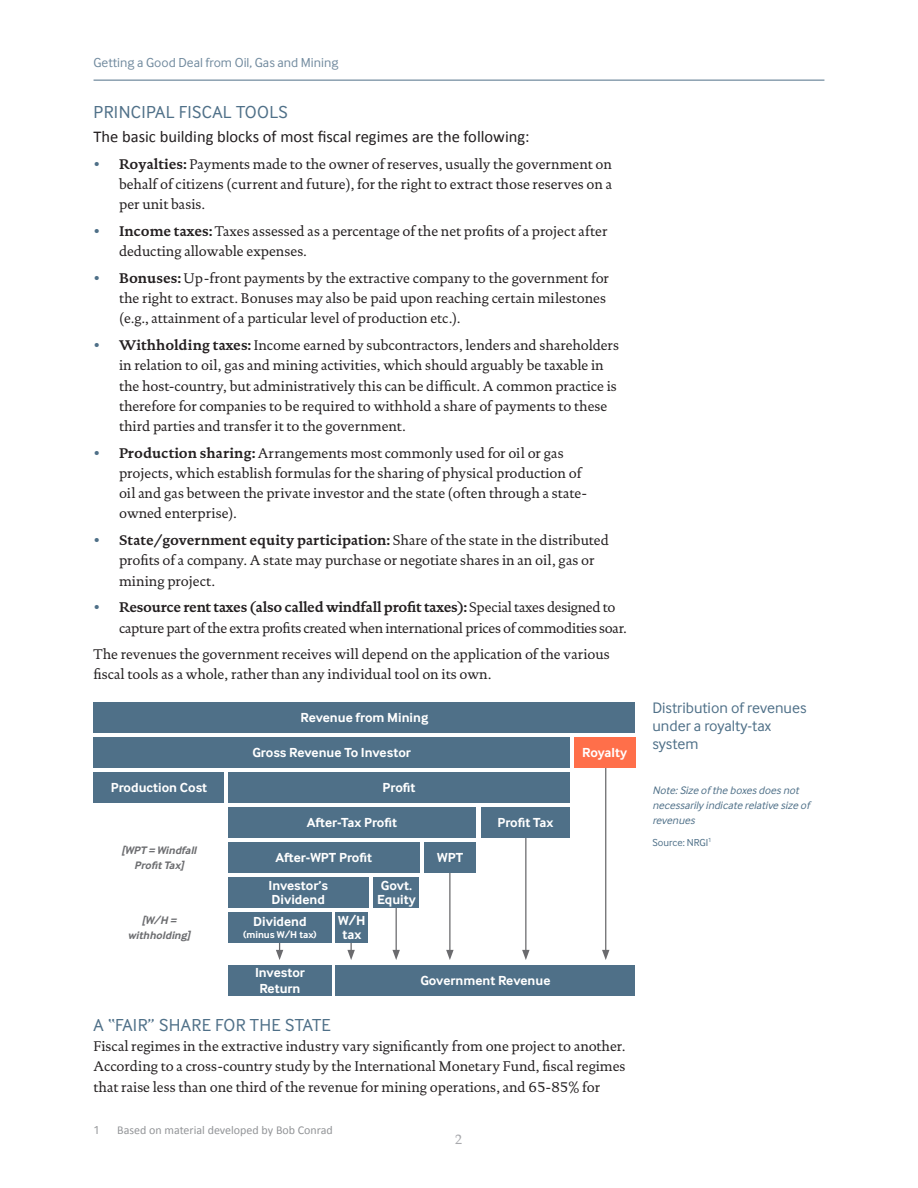
<style>
.page{position:relative;width:918px;height:1188px;background:#fff}
.page>*{position:absolute;margin:0;border:0;box-sizing:border-box;transform-origin:0 0}
.Subhead_1{font:18px "Inter Face";letter-spacing:.02em;color:#4f7088}
.t1{font:700 16.95px "Inter Face";color:#fff}
.t2{font:16.5px "Calibri";color:#231f20}
.Table_chart_head{font:15.75px/18px "Inter Face";color:#4f7088}
.Body{font:14.25px/20.2px "DTL Documenta T";color:#231f20}
.Body-2{font:14.25px/20.2px "DTL Documenta T";letter-spacing:-.02em;color:#231f20}
.t3{font:700 13.65px/13.6px "Inter Face";color:#fff;text-align:center}
.Running_head{font:13.5px "Inter Face";color:#728b9f}
.Table_text_body{font:13.5px "DTL Documenta T";color:#a8a9ad}
.Footnote_first{font:12px "Calibri";color:#939598}
.Footnote_first-2{font:12px "Inter Face";color:#939598}
.Table_chart_head-2{font:italic 11.25px/15px "Inter Face";color:#4f7088}
.t4{font:italic 700 11.25px/15px "Inter Face";color:#6c6d70;text-align:center}
.Source{font:10.5px "Inter Face";color:#4f7088}
.t5{font:700 10.2px "Inter Face";color:#fff}
.s1{font-weight:700;color:#4f7088}
.s2{font-weight:700}
</style>
<div class="page">
<hr style="left:94px;top:80px;width:730px;height:1px;background:#4f7088">
<hr style="left:279px;top:918px;width:1px;height:34px;background:#6b6b6e">
<svg style="left:276px;top:950px;width:7px;height:10px"></svg>
<hr style="left:351px;top:918px;width:1px;height:34px;background:#6b6b6e">
<svg style="left:347px;top:950px;width:8px;height:10px"></svg>
<hr style="left:396px;top:899px;width:1px;height:53px;background:#6b6b6e">
<svg style="left:392px;top:950px;width:8px;height:10px"></svg>
<hr style="left:449px;top:867px;width:2px;height:85px;background:#6b6b6e">
<svg style="left:446px;top:950px;width:8px;height:10px"></svg>
<hr style="left:525px;top:828px;width:1px;height:124px;background:#6b6b6e">
<svg style="left:522px;top:950px;width:8px;height:10px"></svg>
<hr style="left:605px;top:756px;width:1px;height:196px;background:#6b6b6e">
<svg style="left:602px;top:950px;width:7px;height:10px"></svg>
<div style="left:94px;top:702px;width:541px;height:31px;background:#4f7088"></div>
<div style="left:94px;top:772px;width:130px;height:31px;background:#4f7088"></div>
<div style="left:228px;top:772px;width:342px;height:31px;background:#4f7088"></div>
<div style="left:336px;top:965px;width:299px;height:31px;background:#4f7088"></div>
<div style="left:228px;top:965px;width:104px;height:31px;background:#4f7088"></div>
<div style="left:228px;top:807px;width:248px;height:31px;background:#4f7088"></div>
<div style="left:481px;top:807px;width:89px;height:31px;background:#4f7088"></div>
<div style="left:228px;top:877px;width:140px;height:31px;background:#4f7088"></div>
<div style="left:374px;top:877px;width:45px;height:31px;background:#4f7088"></div>
<div style="left:228px;top:912px;width:104px;height:31px;background:#4f7088"></div>
<div style="left:336px;top:912px;width:32px;height:31px;background:#4f7088"></div>
<div style="left:228px;top:842px;width:191px;height:31px;background:#4f7088"></div>
<div style="left:425px;top:842px;width:51px;height:31px;background:#4f7088"></div>
<div style="left:94px;top:737px;width:476px;height:31px;background:#4f7088"></div>
<div style="left:574px;top:737px;width:61px;height:31px;background:#ff6f4a"></div>
<p class="Running_head" style="left:94px;top:55px;width:246px">Getting a Good Deal from Oil, Gas and Mining</p>
<p class="Subhead_1" style="left:94px;top:102px;width:196px">PRINCIPAL FISCAL TOOLS</p>
<p class="t2" style="left:94px;top:126px;width:438px">The basic building blocks of most fiscal regimes are the following:</p>
<p class="Body" style="left:119px;top:154px;width:495px;text-align:justify;text-indent:-26px"><span class="s1">•</span> <span class="s2">Royalties:</span> Payments made to the owner of reserves, usually the government on behalf of citizens (current and future), for the right to extract those reserves on a per unit basis.</p>
<p class="Body" style="left:119px;top:221px;width:490px;text-indent:-26px"><span class="s1">•</span> <span class="s2">Income taxes:</span> Taxes assessed as a percentage of the net profits of a project after deducting allowable expenses.</p>
<p class="Body" style="left:119px;top:268px;width:491px;text-indent:-26px"><span class="s1">•</span> <span class="s2">Bonuses:</span> Up-front payments by the extractive company to the government for the right to extract. Bonuses may also be paid upon reaching certain milestones (e.g., attainment of a particular level of production etc.).</p>
<p class="Body" style="left:119px;top:335px;width:501px;text-indent:-26px"><span class="s1">•</span> <span class="s2">Withholding taxes:</span> Income earned by subcontractors, lenders and shareholders in relation to oil, gas and mining activities, which should arguably be taxable in the host-country, but administratively this can be difficult. A common practice is therefore for companies to be required to withhold a share of payments to these third parties and transfer it to the government.</p>
<p class="Body" style="left:119px;top:443px;width:470px;text-indent:-26px"><span class="s1">•</span> <span class="s2">Production sharing:</span> Arrangements most commonly used for oil or gas projects, which establish formulas for the sharing of physical production of oil and gas between the private investor and the state (often through a state&shy;owned enterprise).</p>
<p class="Body" style="left:119px;top:530px;width:491px;text-indent:-26px"><span class="s1">•</span> <span class="s2">State/government equity participation:</span> Share of the state in the distributed profits of a company. A state may purchase or negotiate shares in an oil, gas or mining project.</p>
<p class="Body-2" style="left:119px;top:597px;width:509px;text-indent:-26px"><span class="s1">•</span> <span class="s2">Resource rent taxes (also called windfall profit taxes):</span> Special taxes designed to capture part of the extra profits created when international prices of commodities soar.</p>
<p class="Body" style="left:94px;top:644px;width:518px">The revenues the government receives will depend on the application of the various fiscal tools as a whole, rather than any individual tool on its own.</p>
<p class="t1" style="left:282px;top:708px;width:166px">Revenue from Moning</p>
<p class="t3" style="left:301px;top:711px;width:129px">Revenue from Mining</p>
<p class="t3" style="left:252px;top:746px;width:160px">Gross Revenue To Investor</p>
<p class="t3" style="left:582px;top:746px;width:47px">Royalty</p>
<p class="t3" style="left:111px;top:781px;width:98px">Production Cost</p>
<p class="t3" style="left:382px;top:781px;width:35px">Profit</p>
<p class="t3" style="left:307px;top:816px;width:92px">After-Tax Profit</p>
<p class="t3" style="left:497px;top:816px;width:57px">Profit Tax</p>
<p class="t4" style="left:121px;top:843px;width:80px">[WPT = Windfall<br>ProfitTax]</p>
<p class="t3" style="left:437px;top:851px;width:27px">WPT</p>
<p class="t3" style="left:275px;top:851px;width:98px">After-WPT Profit</p>
<p class="t3" style="left:268px;top:879px;width:61px;text-align:left">Investor’s<br>Dividend</p>
<p class="t3" style="left:377px;top:879px;width:40px;text-align:left">Govt.<br>Equity</p>
<p class="t4" style="left:128px;top:913px;width:67px">[W/H = withholding]</p>
<p class="t3" style="left:253px;top:915px;width:55px">Dividend</p>
<p class="t5" style="left:243px;top:929px;width:75px">(minus W/H tax)</p>
<p class="t3" style="left:255px;top:964px;width:51px;line-height:16.4px">Investor<br>Return</p>
<p class="t3" style="left:338px;top:914px;width:29px">W/H tax</p>
<p class="t3" style="left:420px;top:973px;width:132px">Government Revenue</p>
<p class="Subhead_1" style="left:94px;top:1015px;width:239px">A “FAIR” SHARE FOR THE STATE</p>
<p class="Body" style="left:94px;top:1036px;width:533px;text-align:justify">Fiscal regimes in the extractive industry vary significantly from one project to another.<br>According to a cross-country study by the International Monetary Fund, fiscal regimes that raise less than one third of the revenue for mining operations, and 65-85% for</p>
<p class="Footnote_first-2" style="left:94px;top:1124px;width:8px">1</p>
<p class="Footnote_first" style="left:117px;top:1123px;width:217px">Based on material developed by Bob Conrad</p>
<p class="Table_text_body" style="left:455px;top:1131px;width:10px">2</p>
<p class="Table_chart_head" style="left:652px;top:699px;width:156px">Distribution of revenues under a royalty-tax system</p>
<p class="Table_chart_head-2" style="left:652px;top:782px;width:159px">Note:Size of the boxesdoesnot necessarily indicate relative size of revenues</p>
<p class="Source" style="left:652px;top:836px;width:61px">Source: NRGI<sup>1</sup></p>
</div>
